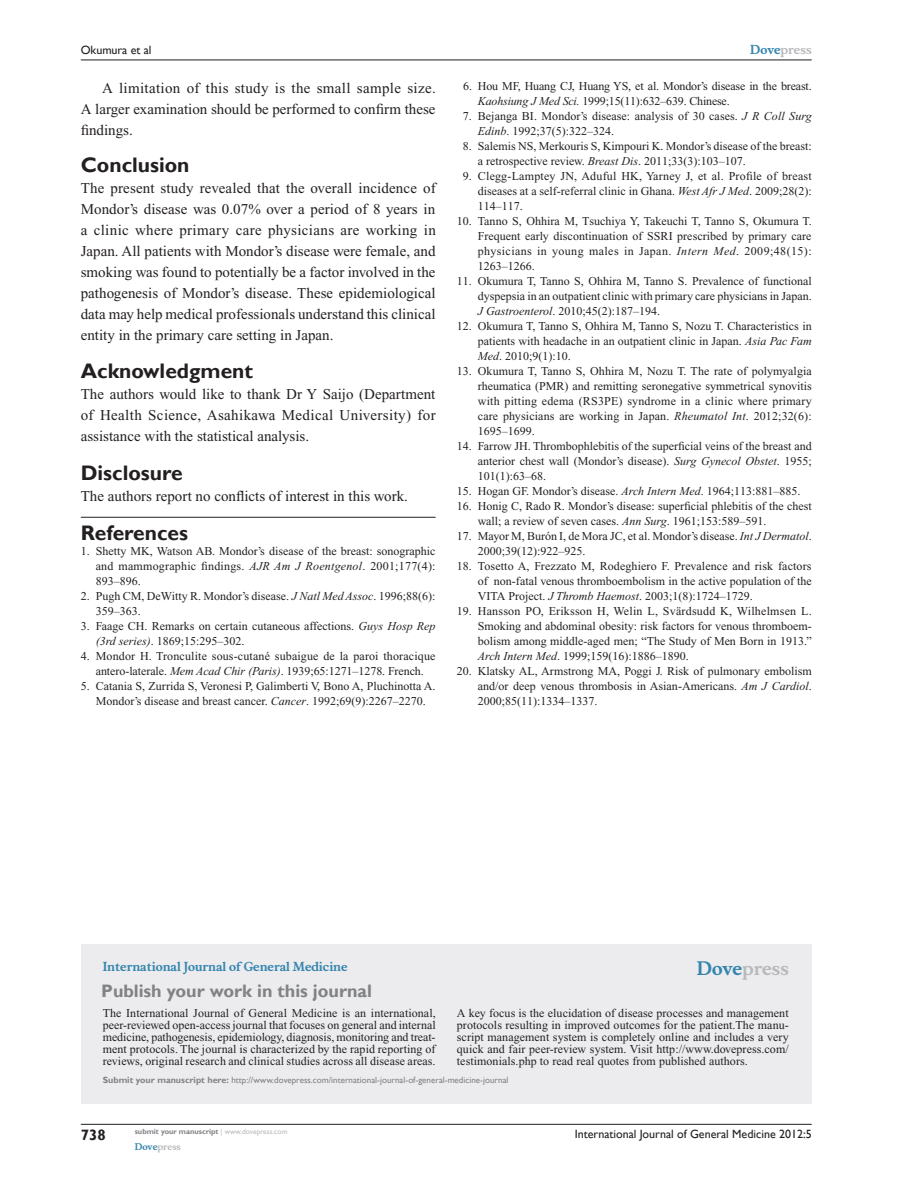
<style>
.page{position:relative;width:918px;height:1188px;background:#fff}
.page>*{position:absolute;margin:0;border:0;box-sizing:border-box;transform-origin:0 0}
.RefH{font:700 21px "Gill Sans";color:#231f20}
.PromBx-H1{font:700 18px "Gill Sans";color:#808285}
.PromBx-Brand{font:700 18px "Musee";color:#b8b9bc}
.TxF{font:15px/21px "Times New Roman";color:#231f20;text-align:justify}
.Tx{font:15px/21px "Times New Roman";color:#231f20;text-align:justify}
.t1{font:700 15px "Gill Sans";color:#231f20}
.RefNL2{font:12px/15px "Times New Roman";color:#231f20;text-align:justify}
.PromBx-Tx{font:12px/12px "Times New Roman";letter-spacing:.005em;color:#231f20;text-align:justify}
.RefNL1{font:12px/15px "Times New Roman";color:#231f20}
.t2{font:12px "Gill Sans";color:#231f20}
.PromBx-JrnlName{font:700 12px "Musee";color:#3485ae}
.t3{font:700 12px "Musee";color:#b8b9bc}
.PromBx-SubmitMssWebA{font:9px "Gill Sans";color:#808285}
.t4{font:700 9px "Musee";color:#b8b9bc}
.t5{font:700 7.5px "Gill Sans";color:#808285}
.s1{font-style:italic}
.s2{color:#3485ae}
.s3{font-weight:700}
.s4{font-weight:400;color:#b8b9bc}
</style>
<div class="page">
<div style="left:81px;top:944px;width:731px;height:159px;background:#ececee"></div>
<hr style="left:81px;top:517px;width:355px;height:1px;background:#231f20">
<hr style="left:81px;top:1124px;width:731px;height:1px;background:#231f20">
<hr style="left:81px;top:60px;width:731px;height:1px;background:#231f20">
<p class="t2" style="left:81px;top:43px;width:72px">Okumura et al</p>
<p class="Tx" style="left:81px;top:77px;width:356px;text-indent:21px">A limitation of this study is the small sample size.<br>A larger examination should be performed to confirm these findings.</p>
<h1 class="RefH" style="left:81px;top:152px;width:110px">Conclusion</h1>
<p class="TxF" style="left:81px;top:178px;width:357px">The present study revealed that the overall incidence of Mondor’s disease was 0.07% over a period of 8 years in a clinic where primary care physicians are working in Japan. All patients with Mondor’s disease were female, and smoking was found to potentially be a factor involved in the pathogenesis of Mondor’s disease. These epidemiological data may help medical professionals understand this clinical entity in the primary care setting in Japan.</p>
<h1 class="RefH" style="left:81px;top:358px;width:174px">Acknowledgment</h1>
<p class="TxF" style="left:81px;top:383px;width:356px">The authors would like to thank Dr Y Saijo (Department of Health Science, Asahikawa Medical University) for assistance with the statistical analysis.</p>
<h1 class="RefH" style="left:81px;top:460px;width:103px">Disclosure</h1>
<p class="TxF" style="left:81px;top:485px;width:329px">The authors report no conflicts of interest in this work.</p>
<p class="RefH" style="left:81px;top:521px;width:109px">References</p>
<p class="RefNL1" style="left:96px;top:544px;width:341px;text-align:justify;text-indent:-15px">1. Shetty MK, Watson AB. Mondor’s disease of the breast: sonographic and mammographic findings. <span class="s1">AJR Am J Roentgenol</span>. 2001;177(4):<br>893–896.</p>
<p class="RefNL1" style="left:96px;top:589px;width:341px;text-indent:-15px">2. Pugh CM, DeWitty R. Mondor’s disease. <span class="s1">J Natl Med Assoc</span>. 1996;88(6):<br>359–363.</p>
<p class="RefNL1" style="left:96px;top:619px;width:341px;text-indent:-15px">3. Faage CH. Remarks on certain cutaneous affections. <span class="s1">Guys Hosp Rep (3rd series)</span>. 1869;15:295–302.</p>
<p class="RefNL1" style="left:81px;top:649px;width:356px;text-align:center">4. Mondor H. Tronculite sous-cutané subaigue de la paroi thoracique antero-laterale. <span class="s1">Mem Acad Chir (Paris)</span>. 1939;65:1271–1278. French.</p>
<p class="RefNL1" style="left:81px;top:679px;width:356px;text-align:center">5. Catania S, Zurrida S, Veronesi P, Galimberti V, Bono A, Pluchinotta A.<br>Mondor’s disease and breast cancer. <span class="s1">Cancer</span>. 1992;69(9):2267–2270.</p>
<p class="t3" style="left:750px;top:43px;width:63px"><span class="s2">Dove</span>press</p>
<p class="RefNL2" style="left:478px;top:79px;width:335px;text-indent:-15px">6. Hou MF, Huang CJ, Huang YS, et al. Mondor’s disease in the breast.<br><span class="s1">Kaohsiung J Med Sci.</span> 1999;15(11):632–639. Chinese.</p>
<p class="RefNL2" style="left:478px;top:109px;width:335px;text-indent:-15px">7. Bejanga BI. Mondor’s disease: analysis of 30 cases. <span class="s1">J R Coll Surg<br>Edinb</span>. 1992;37(5):322–324.</p>
<p class="RefNL2" style="left:478px;top:139px;width:335px;text-indent:-15px">8. Salemis NS, Merkouris S, Kimpouri K. Mondor’s disease of the breast: a retrospective review. <span class="s1">Breast Dis</span>. 2011;33(3):103–107.</p>
<p class="RefNL2" style="left:478px;top:169px;width:335px;text-indent:-15px">9. Clegg-Lamptey JN, Aduful HK, Yarney J, et al. Profile of breast diseases at a self-referral clinic in Ghana. <span class="s1">West Afr J Med</span>. 2009;28(2):<br>114–117.</p>
<p class="RefNL2" style="left:478px;top:214px;width:335px;text-indent:-21px">10. Tanno S, Ohhira M, Tsuchiya Y, Takeuchi T, Tanno S, Okumura T.<br>Frequent early discontinuation of SSRI prescribed by primary care physicians in young males in Japan. <span class="s1">Intern Med</span>. 2009;48(15):<br>1263–1266.</p>
<p class="RefNL2" style="left:478px;top:274px;width:335px;text-indent:-21px">11. Okumura T, Tanno S, Ohhira M, Tanno S. Prevalence of functional dyspepsia in an outpatient clinic with primary care physicians in Japan.<br><span class="s1">J Gastroenterol</span>. 2010;45(2):187–194.</p>
<p class="RefNL2" style="left:478px;top:319px;width:335px;text-indent:-21px">12. Okumura T, Tanno S, Ohhira M, Tanno S, Nozu T. Characteristics in patients with headache in an outpatient clinic in Japan. <span class="s1">Asia Pac Fam Med</span>. 2010;9(1):10.</p>
<p class="RefNL2" style="left:478px;top:364px;width:335px;text-indent:-21px">13. Okumura T, Tanno S, Ohhira M, Nozu T. The rate of polymyalgia rheumatica (PMR) and remitting seronegative symmetrical synovitis with pitting edema (RS3PE) syndrome in a clinic where primary care physicians are working in Japan. <span class="s1">Rheumatol Int</span>. 2012;32(6):<br>1695–1699.</p>
<p class="RefNL2" style="left:478px;top:439px;width:335px;text-indent:-21px">14. Farrow JH. Thrombophlebitis of the superficial veins of the breast and anterior chest wall (Mondor’s disease). <span class="s1">Surg Gynecol Obstet</span>. 1955; 101(1):63–68.</p>
<p class="RefNL2" style="left:457px;top:484px;width:345px">15. Hogan GF. Mondor’s disease. <span class="s1">Arch Intern Med</span>. 1964;113:881–885.</p>
<p class="RefNL2" style="left:478px;top:499px;width:335px;text-indent:-21px">16. Honig C, Rado R. Mondor’s disease: superficial phlebitis of the chest wall; a review of seven cases. <span class="s1">Ann Surg</span>. 1961;153:589–591.</p>
<p class="RefNL2" style="left:478px;top:529px;width:335px;text-indent:-21px">17. Mayor M, Burón I, de Mora JC, et al. Mondor’s disease. <span class="s1">Int J Dermatol</span>.<br>2000;39(12):922–925.</p>
<p class="RefNL2" style="left:478px;top:559px;width:335px;text-indent:-21px">18. Tosetto A, Frezzato M, Rodeghiero F. Prevalence and risk factors of non-fatal venous thromboembolism in the active population of the VITA Project. <span class="s1">J Thromb Haemost</span>. 2003;1(8):1724–1729.</p>
<p class="RefNL2" style="left:478px;top:604px;width:335px;text-indent:-21px">19. Hansson PO, Eriksson H, Welin L, Svärdsudd K, Wilhelmsen L.<br>Smoking and abdominal obesity: risk factors for venous thromboem&shy;bolism among middle-aged men; “The Study of Men Born in 1913.” <span class="s1">Arch Intern Med</span>. 1999;159(16):1886–1890.</p>
<p class="RefNL2" style="left:478px;top:664px;width:335px;text-indent:-21px">20. Klatsky AL, Armstrong MA, Poggi J. Risk of pulmonary embolism and/or deep venous thrombosis in Asian-Americans. <span class="s1">Am J Cardiol</span>.<br>2000;85(11):1334–1337.</p>
<p class="PromBx-JrnlName" style="left:103px;top:959px;width:246px">International Journal of General Medicine</p>
<p class="PromBx-H1" style="left:101px;top:980px;width:272px">Publish your work in this journal</p>
<p class="PromBx-Brand" style="left:697px;top:958px;width:94px"><span class="s2">Dove</span>press</p>
<p class="PromBx-Tx" style="left:103px;top:1007px;width:335px">The International Journal of General Medicine is an international, peer-reviewed open-access journal that focuses on general and internal medicine, pathogenesis, epidemiology, diagnosis, monitoring and treat&shy;ment protocols. The journal is characterized by the rapid reporting of reviews, original research and clinical studies across all disease areas.</p>
<p class="PromBx-Tx" style="left:457px;top:1007px;width:333px">A key focus is the elucidation of disease processes and management protocols resulting in improved outcomes for the patient.The manu&shy;script management system is completely online and includes a very quick and fair peer-review system. Visit http://www.dovepress.com/ testimonials.php to read real quotes from published authors.</p>
<p class="PromBx-SubmitMssWebA" style="left:103px;top:1075px;width:407px"><span class="s3">Submit your manuscript here:</span> http://www.dovepress.com/international-journal-of-general-medicine-journal</p>
<p class="t1" style="left:81px;top:1126px;width:26px">738</p>
<p class="t5" style="left:135px;top:1127px;width:154px">submit your manuscript <span class="s4">| www.dovepress.com</span></p>
<p class="t4" style="left:135px;top:1141px;width:48px"><span class="s2">Dove</span>press</p>
<p class="t2" style="left:575px;top:1127px;width:238px">International Journal of General Medicine 2012:5</p>
</div>
